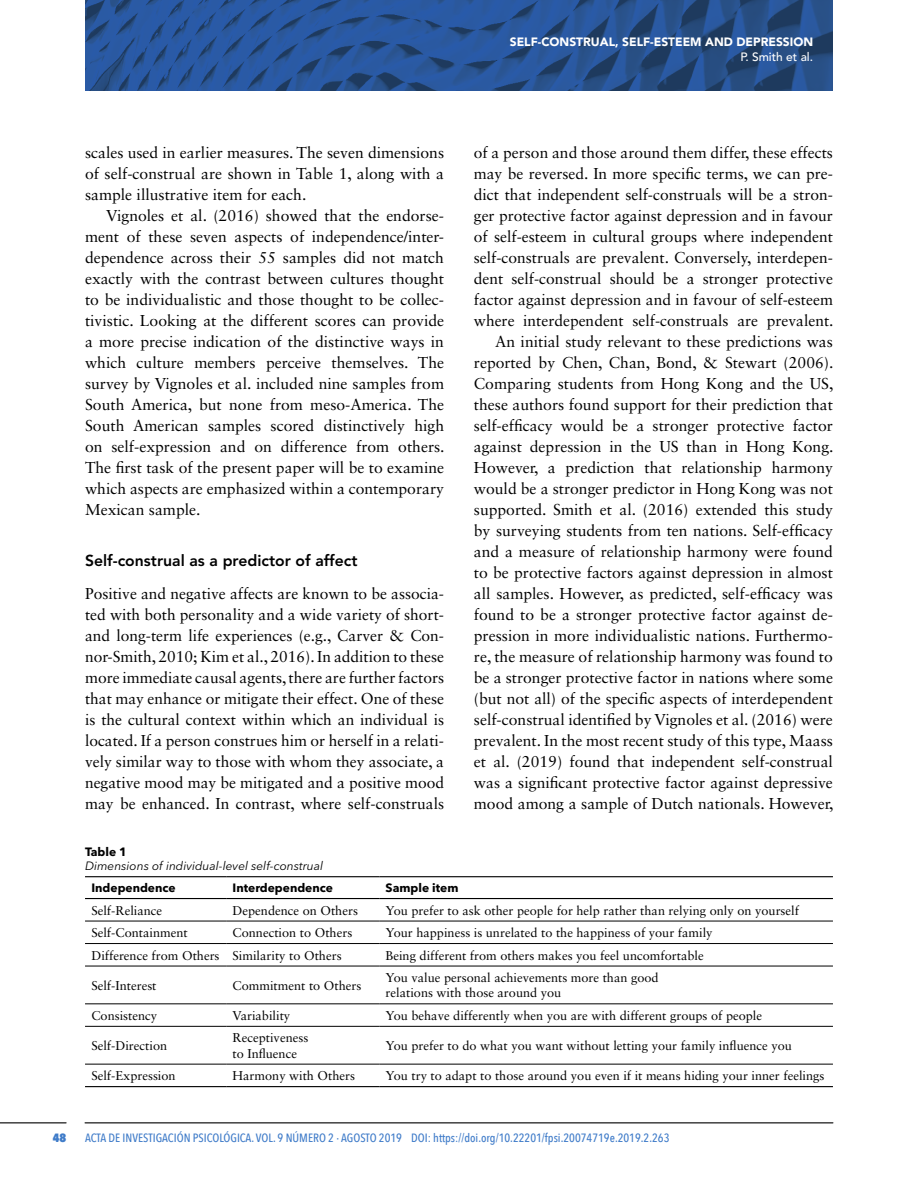
<style>
.page{position:relative;width:918px;height:1188px;background:#fff}
.page>*{position:absolute;margin:0;border:0;box-sizing:border-box;transform-origin:0 0}
.t1{font:15.75px/21px "Sabon LT Std";color:#000;text-align:justify}
.t2{font:800 15.75px "Avenir LT Std";color:#000}
.Tabla_cuerpo{font:12.75px/15.3px "Sabon LT Std";color:#000}
.t3{font:500 12px "Avenir Next Condensed";color:#407cc9}
.Tabla_encabezado{font:700 12px "Avenir Next LT Pro";color:#000}
.t4{font:italic 12px "Avenir Next LT Pro";color:#000}
.t5{font:900 12px "Avenir LT Std";color:#fff}
.t6{font:500 12px "Avenir LT Std";color:#fff}
.t7{font:800 12px "Avenir Next Condensed";color:#407cc9}
</style>
<div class="page">
<img style="left:85px;top:0;width:748px;height:91px">
<hr style="left:85px;top:1122px;width:748px;height:1px;background:#000">
<hr style="left:0;top:1122px;width:66px;height:1px;background:#000">
<svg style="left:85px;top:877px;width:748px;height:187px"></svg>
<hr style="left:85px;top:921px;width:141px;height:1px;background:#000">
<hr style="left:226px;top:921px;width:153px;height:1px;background:#000">
<hr style="left:379px;top:921px;width:454px;height:1px;background:#000">
<hr style="left:85px;top:943px;width:141px;height:1px;background:#000">
<hr style="left:226px;top:943px;width:153px;height:1px;background:#000">
<hr style="left:379px;top:943px;width:454px;height:1px;background:#000">
<hr style="left:85px;top:966px;width:141px;height:1px;background:#000">
<hr style="left:226px;top:966px;width:153px;height:1px;background:#000">
<hr style="left:379px;top:966px;width:454px;height:1px;background:#000">
<hr style="left:85px;top:1004px;width:141px;height:1px;background:#000">
<hr style="left:226px;top:1004px;width:153px;height:1px;background:#000">
<hr style="left:379px;top:1004px;width:454px;height:1px;background:#000">
<hr style="left:85px;top:1026px;width:141px;height:1px;background:#000">
<hr style="left:226px;top:1026px;width:153px;height:1px;background:#000">
<hr style="left:379px;top:1026px;width:454px;height:1px;background:#000">
<hr style="left:85px;top:876px;width:141px;height:1px;background:#000">
<hr style="left:226px;top:876px;width:153px;height:1px;background:#000">
<hr style="left:379px;top:876px;width:454px;height:1px;background:#000">
<hr style="left:85px;top:898px;width:141px;height:1px;background:#000">
<hr style="left:226px;top:898px;width:153px;height:1px;background:#000">
<hr style="left:379px;top:898px;width:454px;height:1px;background:#000">
<hr style="left:85px;top:1064px;width:141px;height:1px;background:#000">
<hr style="left:226px;top:1064px;width:153px;height:1px;background:#000">
<hr style="left:379px;top:1064px;width:454px;height:1px;background:#000">
<hr style="left:85px;top:1086px;width:141px;height:1px;background:#000">
<hr style="left:226px;top:1086px;width:153px;height:1px;background:#000">
<hr style="left:379px;top:1086px;width:454px;height:1px;background:#000">
<p class="t5" style="left:510px;top:35px;width:305px">SELF-CONSTRUAL, SELF-ESTEEM AND DEPRESSION</p>
<p class="t6" style="left:740px;top:50px;width:74px">P. Smith et al.</p>
<p class="t1" style="left:85px;top:142px;width:361px">scales used in earlier measures. The seven dimensions of self-construal are shown in Table 1, along with a sample illustrative item for each.</p>
<p class="t1" style="left:85px;top:205px;width:361px;text-indent:21px">Vignoles et al. (2016) showed that the endorse&shy;ment of these seven aspects of independence/inter&shy;dependence across their 55 samples did not match exactly with the contrast between cultures thought to be individualistic and those thought to be collec&shy;tivistic. Looking at the different scores can provide a more precise indication of the distinctive ways in which culture members perceive themselves. The survey by Vignoles et al. included nine samples from South America, but none from meso-America. The South American samples scored distinctively high on self-expression and on difference from others.<br>The first task of the present paper will be to examine which aspects are emphasized within a contemporary Mexican sample.</p>
<p class="t2" style="left:85px;top:552px;width:274px">Self-construal as a predictor of affect</p>
<p class="t1" style="left:85px;top:583px;width:361px">Positive and negative affects are known to be associa&shy;ted with both personality and a wide variety of short&shy;and long-term life experiences (e.g., Carver &amp; Con&shy;nor-Smith, 2010; Kim et al., 2016). In addition to these more immediate causal agents, there are further factors that may enhance or mitigate their effect. One of these is the cultural context within which an individual is located. If a person construes him or herself in a relati&shy;vely similar way to those with whom they associate, a negative mood may be mitigated and a positive mood may be enhanced. In contrast, where self-construals</p>
<p class="t1" style="left:474px;top:142px;width:361px">of a person and those around them differ, these effects may be reversed. In more specific terms, we can pre&shy;dict that independent self-construals will be a stron&shy;ger protective factor against depression and in favour of self-esteem in cultural groups where independent self-construals are prevalent. Conversely, interdepen&shy;dent self-construal should be a stronger protective factor against depression and in favour of self-esteem where interdependent self-construals are prevalent.</p>
<p class="t1" style="left:474px;top:331px;width:361px;text-indent:21px">An initial study relevant to these predictions was reported by Chen, Chan, Bond, &amp; Stewart (2006).<br>Comparing students from Hong Kong and the US, these authors found support for their prediction that self-efficacy would be a stronger protective factor against depression in the US than in Hong Kong.<br>However, a prediction that relationship harmony would be a stronger predictor in Hong Kong was not supported. Smith et al. (2016) extended this study by surveying students from ten nations. Self-efficacy and a measure of relationship harmony were found to be protective factors against depression in almost all samples. However, as predicted, self-efficacy was found to be a stronger protective factor against de&shy;pression in more individualistic nations. Furthermo&shy;re, the measure of relationship harmony was found to be a stronger protective factor in nations where some (but not all) of the specific aspects of interdependent self-construal identified by Vignoles et al. (2016) were prevalent. In the most recent study of this type, Maass et al. (2019) found that independent self-construal was a significant protective factor against depressive mood among a sample of Dutch nationals. However,</p>
<p class="Tabla_encabezado" style="left:85px;top:844px;width:43px">Table 1</p>
<p class="t4" style="left:85px;top:859px;width:240px">Dimensions of individual-level self-construal</p>
<p class="Tabla_encabezado" style="left:91px;top:881px;width:86px">Independence</p>
<p class="Tabla_encabezado" style="left:233px;top:881px;width:102px">Interdependence</p>
<p class="Tabla_encabezado" style="left:386px;top:881px;width:74px">Sample item</p>
<p class="Tabla_cuerpo" style="left:91px;top:902px;width:72px">Self-Reliance</p>
<p class="Tabla_cuerpo" style="left:233px;top:902px;width:127px">Dependence on Others</p>
<p class="Tabla_cuerpo" style="left:386px;top:902px;width:415px">You prefer to ask other people for help rather than relying only on yourself</p>
<p class="Tabla_cuerpo" style="left:91px;top:925px;width:98px">Self-Containment</p>
<p class="Tabla_cuerpo" style="left:233px;top:925px;width:121px">Connection to Others</p>
<p class="Tabla_cuerpo" style="left:386px;top:925px;width:328px">Your happiness is unrelated to the happiness of your family</p>
<p class="Tabla_cuerpo" style="left:91px;top:947px;width:130px">Difference from Others</p>
<p class="Tabla_cuerpo" style="left:233px;top:947px;width:111px">Similarity to Others</p>
<p class="Tabla_cuerpo" style="left:386px;top:947px;width:320px">Being different from others makes you feel uncomfortable</p>
<p class="Tabla_cuerpo" style="left:91px;top:978px;width:67px">Self-Interest</p>
<p class="Tabla_cuerpo" style="left:233px;top:978px;width:130px">Commitment to Others</p>
<p class="Tabla_cuerpo" style="left:386px;top:970px;width:275px">You value personal achievements more than good relations with those around you</p>
<p class="Tabla_cuerpo" style="left:91px;top:1008px;width:67px">Consistency</p>
<p class="Tabla_cuerpo" style="left:233px;top:1008px;width:59px">Variability</p>
<p class="Tabla_cuerpo" style="left:386px;top:1008px;width:378px">You behave differently when you are with different groups of people</p>
<p class="Tabla_cuerpo" style="left:91px;top:1038px;width:77px">Self-Direction</p>
<p class="Tabla_cuerpo" style="left:233px;top:1030px;width:77px">Receptiveness to Influence</p>
<p class="Tabla_cuerpo" style="left:386px;top:1038px;width:408px">You prefer to do what you want without letting your family influence you</p>
<p class="Tabla_cuerpo" style="left:91px;top:1068px;width:86px">Self-Expression</p>
<p class="Tabla_cuerpo" style="left:233px;top:1068px;width:124px">Harmony with Others</p>
<p class="Tabla_cuerpo" style="left:386px;top:1068px;width:440px">You try to adapt to those around you even if it means hiding your inner feelings</p>
<p class="t7" style="left:53px;top:1130px;width:15px">48</p>
<p class="t3" style="left:85px;top:1130px;width:586px">ACTA DE INVESTIGACIÓN PSICOLÓGICA. VOL. 9 NÚMERO 2 · AGOSTO 2019 DOI: https://doi.org/10.22201/fpsi.20074719e.2019.2.263</p>
</div>
